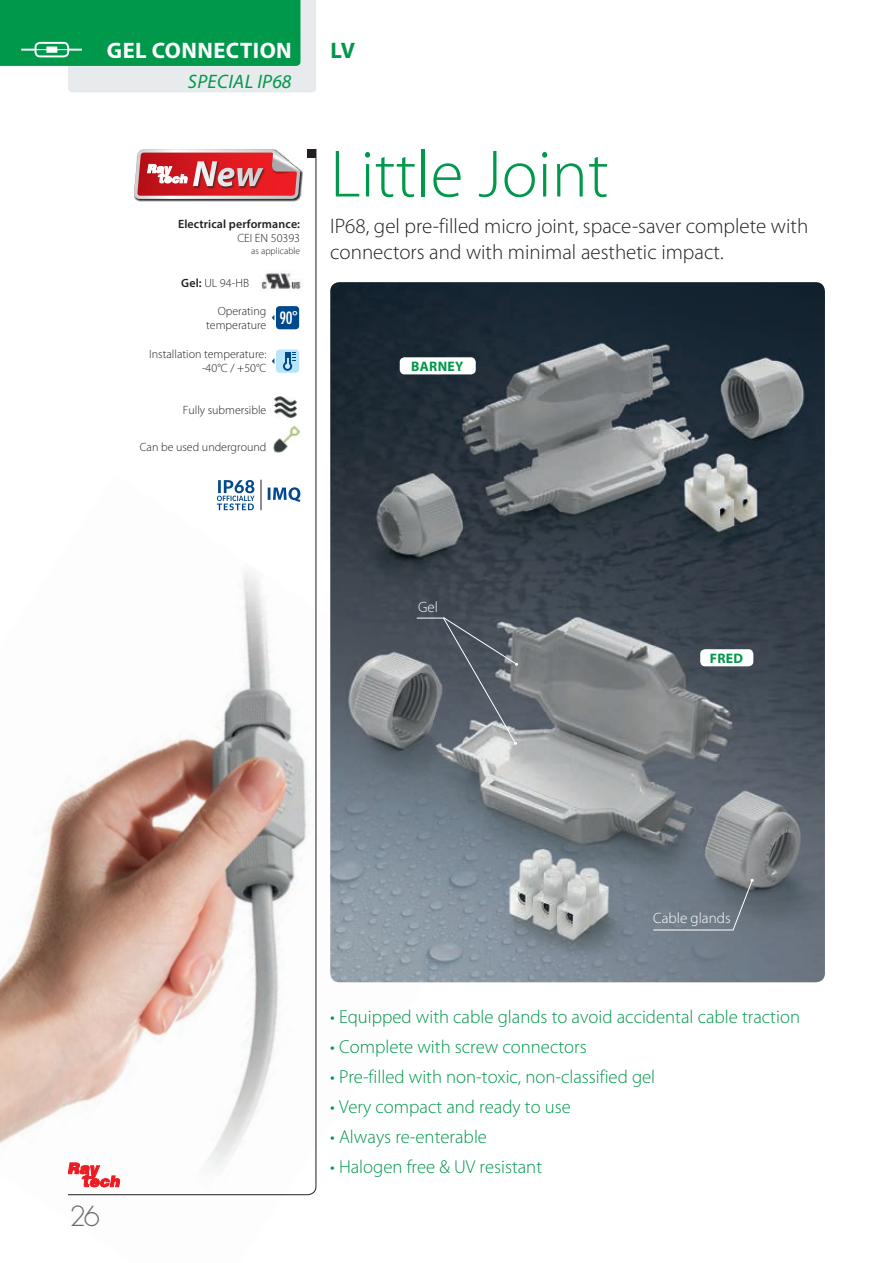
<style>
.page{position:relative;width:893px;height:1263px;background:#fff}
.page>*{position:absolute;margin:0;border:0;box-sizing:border-box;transform-origin:0 0}
.t1{font:300 67.5px "Myriad Pro";color:#00984a}
.t2{font:300 27px "Futura";color:#6c6d70}
.t3{font:700 22.5px "Myriad Pro";letter-spacing:.02em;color:#fff}
.t4{font:700 22.5px "Myriad Pro";color:#00984a}
.t5{font:300 21px/25.5px "Myriad Pro";color:#231f20}
.t6{font:italic 19.5px "Myriad Pro";letter-spacing:.02em;color:#00984a}
.t7{font:300 18.75px "Myriad Pro";color:#00984a}
.t8{font:500 condensed 16.5px "Futura";color:#fff}
.t9{font:300 15px "Myriad Pro";color:#fff}
.t10{font:700 13.8px "Myriad Pro";letter-spacing:.02em;color:#00984a}
.t11{font:300 12px/14.2px "Myriad Pro";color:#231f20;text-align:right}
.t12{font:600 12px "Myriad Pro";letter-spacing:.01em;color:#231f20}
.t13{font:300 9.45px "Myriad Pro";color:#231f20}
.s1{font-weight:600}
</style>
<div class="page">
<svg style="left:0;top:0;width:316px;height:92px;background:#4db480"></svg>
<div style="left:46px;top:47px;width:11px;height:6px;background:#fff"></div>
<div style="left:134px;top:149px;width:169px;height:53px;background:#231f20;opacity:.75"></div>
<svg style="left:134px;top:149px;width:169px;height:51px;background:#d36569"></svg>
<img style="left:0;top:474px;width:565px;height:722px">
<img style="left:330px;top:282px;width:495px;height:700px">
<div style="left:400px;top:357px;width:76px;height:17px;background:#fff;border-radius:5px"></div>
<hr style="left:653px;top:930px;width:80px;height:1px;background:#fff">
<svg style="left:732px;top:879px;width:22px;height:52px"></svg>
<svg style="left:417px;top:617px;width:101px;height:128px;background:#616870"></svg>
<div style="left:700px;top:649px;width:53px;height:17px;background:#fff;border-radius:5px"></div>
<img style="left:274px;top:396px;width:23px;height:22px">
<img style="left:273px;top:426px;width:27px;height:27px">
<div style="left:276px;top:306px;width:23px;height:23px;background:#01498e;border-radius:4px"></div>
<div style="left:276px;top:350px;width:23px;height:23px;background:#b9e5fa;border-radius:4px"></div>
<svg style="left:283px;top:362px;width:9px;height:9px"></svg>
<svg style="left:285px;top:352px;width:11px;height:17px"></svg>
<img style="left:259px;top:273px;width:44px;height:18px">
<p class="t3" style="left:107px;top:36px;width:186px">GEL CONNECTION</p>
<p class="t4" style="left:330px;top:36px;width:26px">LV</p>
<p class="t6" style="left:188px;top:69px;width:105px">SPECIAL IP68</p>
<p class="t12" style="left:178px;top:216px;width:123px">Electrical performance:</p>
<p class="t11" style="left:237px;top:231px;width:64px">CEI EN 50393</p>
<p class="t13" style="left:251px;top:245px;width:50px">as applicable</p>
<p class="t11" style="left:181px;top:276px;width:69px"><span class="s1">Gel:</span> UL 94-HB</p>
<p class="t11" style="left:206px;top:304px;width:62px">Operating temperature</p>
<p class="t11" style="left:149px;top:346px;width:119px">Installation temperature: -40°C / +50°C</p>
<p class="t11" style="left:183px;top:402px;width:85px">Fully submersible</p>
<p class="t11" style="left:140px;top:440px;width:128px">Can be used underground</p>
<p class="t8" style="left:279px;top:308px;width:20px">90<sup>°</sup></p>
<h1 class="t1" style="left:330px;top:133px;width:280px">Little Joint</h1>
<p class="t5" style="left:330px;top:214px;width:479px">IP68, gel pre-filled micro joint, space-saver complete with connectors and with minimal aesthetic impact.</p>
<p class="t10" style="left:411px;top:357px;width:54px">BARNEY</p>
<p class="t9" style="left:418px;top:598px;width:21px">Gel</p>
<p class="t10" style="left:710px;top:649px;width:35px">FRED</p>
<h2 class="t2" style="left:70px;top:1200px;width:32px">26</h2>
<p class="t9" style="left:653px;top:909px;width:79px">Cable glands</p>
<p class="t7" style="left:330px;top:1005px;width:471px">• Equipped with cable glands to avoid accidental cable traction</p>
<p class="t7" style="left:330px;top:1035px;width:258px">• Complete with screw connectors</p>
<p class="t7" style="left:330px;top:1065px;width:326px">• Pre-filled with non-toxic, non-classified gel</p>
<p class="t7" style="left:330px;top:1095px;width:242px">• Very compact and ready to use</p>
<p class="t7" style="left:330px;top:1125px;width:158px">• Always re-enterable</p>
<p class="t7" style="left:330px;top:1155px;width:213px">• Halogen free &amp; UV resistant</p>
</div>
